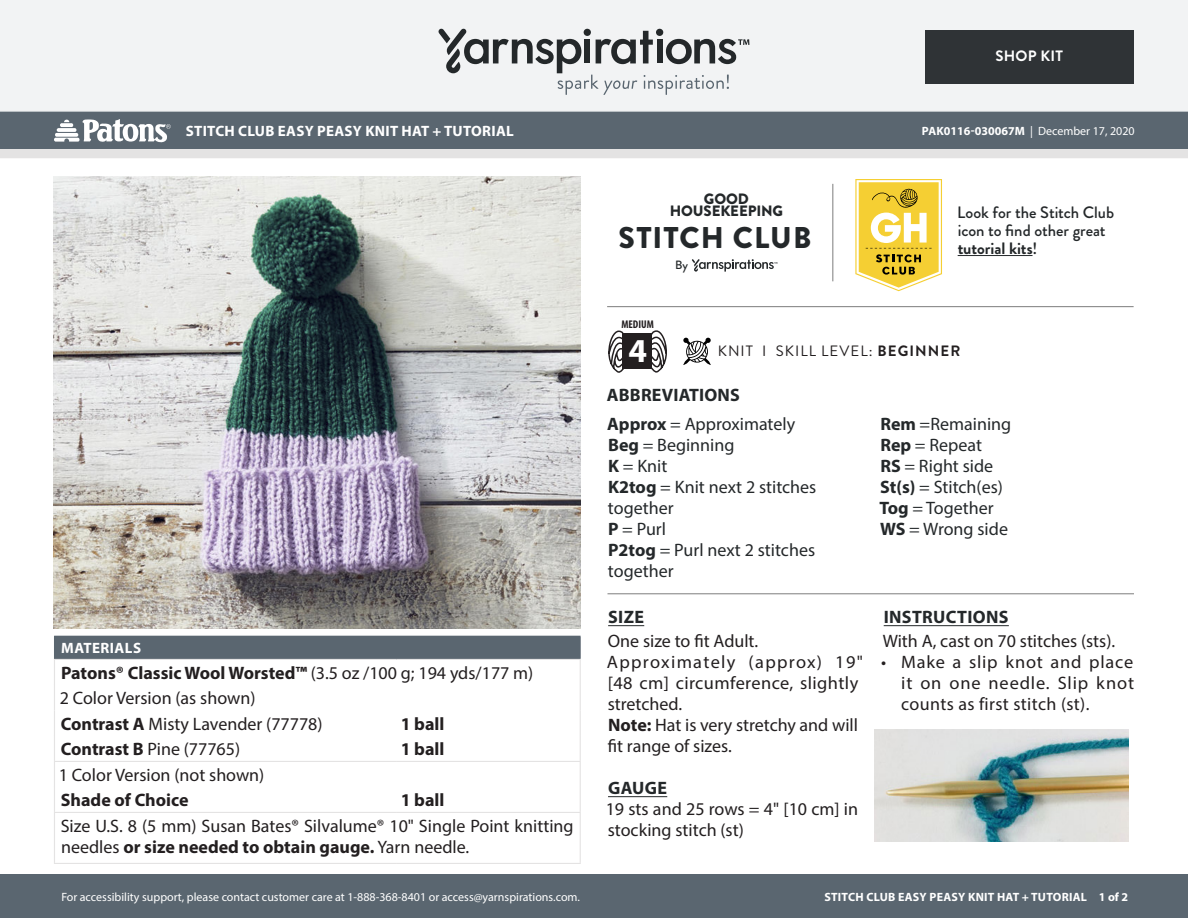
<style>
.page{position:relative;width:1188px;height:918px;background:#fff}
.page>*{position:absolute;margin:0;border:0;box-sizing:border-box;transform-origin:0 0}
.t1{font:700 33.6px "Myriad Pro";color:#fff}
.t2{font:900 30px "Brandon Grotesque";letter-spacing:.035em;color:#24282a}
.Abbreviations_-_With{font:18px/21px "Myriad Pro";color:#24282a}
.Materials_-_Needle{font:18px/21px "Myriad Pro";letter-spacing:.015em;color:#231f20;text-align:justify}
.Body_-__With_auto_st{font:18px/21px "Myriad Pro";color:#231f20}
.Material_-__Colors_i{font:18px "Myriad Pro";color:#231f20}
.Body_-__With_auto_st-2{font:18px/21px "Myriad Pro";letter-spacing:.02em;color:#231f20}
.Materials_-_Brand{font:700 18px "Myriad Pro";color:#231f20}
.Material_-__Colors_i-2{font:700 18px "Myriad Pro";color:#231f20}
.Body_-_HEADERS_-_Und{font:700 18px "Myriad Pro";letter-spacing:.02em;color:#24282a}
.Abbreviations_-__Hea{font:700 18px "Myriad Pro";letter-spacing:.01em;color:#24282a}
.Body_-__With_auto_st-3{font:700 18px "Myriad Pro";letter-spacing:.02em;color:#24282a}
.t3{font:500 16.5px/18px "Brandon Grotesque";color:#24282a}
.t4{font:700 16.5px "Brandon Grotesque";color:#24282a}
.Materials_-__Header{font:700 15px "Myriad Pro";letter-spacing:.02em;color:#fff}
.Type_of_pattern___Sk{font:15px "Brandon Grotesque";letter-spacing:.07em;color:#231f20}
.t5{font:900 15px/12px "Brandon Grotesque";letter-spacing:-.005em;color:#24282a;text-align:center}
.t6{font:700 15px "Brandon Grotesque";letter-spacing:.02em;color:#fff}
.t7{font:12px "Myriad Pro";color:#fff}
.t8{font:700 12px "Myriad Pro";letter-spacing:.02em;color:#fff}
.t9{font:500 12px "Brandon Grotesque";color:#24282a}
.t10{font:700 condensed 11.25px "Myriad Pro";color:#231f20}
.s1{font-weight:700}
.s2{font-weight:500}
.s3{font-weight:400}
</style>
<div class="page">
<div style="left:0;top:875px;width:1188px;height:43px;background:#5a6670"></div>
<div style="left:0;top:111px;width:1188px;height:38px;background:#5a6670"></div>
<div style="left:0;top:0;width:1188px;height:112px;background:#f2f3f4"></div>
<svg style="left:438px;top:29px;width:311px;height:66px"></svg>
<div style="left:925px;top:30px;width:209px;height:54px;background:#2f3336"></div>
<svg style="left:0;top:119px;width:1188px;height:39px"></svg>
<svg style="left:683px;top:338px;width:28px;height:27px"></svg>
<svg style="left:608px;top:330px;width:16px;height:43px"></svg>
<svg style="left:651px;top:330px;width:16px;height:43px"></svg>
<div style="left:622px;top:333px;width:30px;height:36px;background:#231f20"></div>
<img style="left:54px;top:177px;width:526px;height:451px">
<hr style="left:608px;top:625px;width:36px;height:1px;background:#24282a">
<hr style="left:608px;top:796px;width:59px;height:1px;background:#24282a">
<hr style="left:884px;top:625px;width:125px;height:1px;background:#24282a">
<div style="left:54px;top:636px;width:526px;height:23px;background:#5a6670"></div>
<hr style="left:396px;top:636px;width:185px;height:1px;background:#5a6670">
<hr style="left:54px;top:659px;width:342px;height:1px;background:#e4e3e3">
<hr style="left:396px;top:659px;width:185px;height:1px;background:#e4e3e3">
<svg style="left:54px;top:658px;width:1px;height:154px"></svg>
<svg style="left:580px;top:637px;width:1px;height:175px"></svg>
<hr style="left:54px;top:813px;width:1px;height:50px;background:#e4e3e3">
<hr style="left:54px;top:761px;width:342px;height:1px;background:#e4e3e3">
<hr style="left:396px;top:761px;width:185px;height:1px;background:#e4e3e3">
<hr style="left:54px;top:812px;width:342px;height:1px;background:#e4e3e3">
<hr style="left:396px;top:812px;width:185px;height:1px;background:#e4e3e3">
<hr style="left:580px;top:813px;width:1px;height:50px;background:#e4e3e3">
<hr style="left:54px;top:863px;width:342px;height:1px;background:#e4e3e3">
<hr style="left:396px;top:863px;width:185px;height:1px;background:#e4e3e3">
<hr style="left:608px;top:593px;width:526px;height:1px;background:#7d7d7d">
<img style="left:874px;top:730px;width:255px;height:112px">
<hr style="left:607px;top:306px;width:527px;height:1px;background:#7d7d7d">
<svg style="left:855px;top:179px;width:87px;height:112px"></svg>
<hr style="left:958px;top:255px;width:75px;height:1px;background:#24282a">
<svg style="left:692px;top:259px;width:85px;height:13px"></svg>
<hr style="left:832px;top:184px;width:1px;height:97px;background:#7d7d7d">
<p class="t6" style="left:995px;top:46px;width:69px">SHOP KIT</p>
<p class="Materials_-__Header" style="left:186px;top:121px;width:330px">STITCH CLUB EASY PEASY KNIT HAT + TUTORIAL</p>
<p class="t7" style="left:922px;top:124px;width:214px"><span class="s1">PAK0116-030067M</span> | December 17, 2020</p>
<p class="t5" style="left:670px;top:193px;width:115px">GOOD<br>HOUSEKEEPING</p>
<p class="t2" style="left:618px;top:216px;width:194px">STITCH CLUB</p>
<p class="t9" style="left:675px;top:256px;width:14px">By</p>
<p class="t3" style="left:957px;top:203px;width:158px">Look for the Stitch Club icon to find other great</p>
<p class="t4" style="left:958px;top:237px;width:81px">tutorial kits<span class="s2">!</span></p>
<p class="t10" style="left:621px;top:318px;width:34px">MEDIUM</p>
<p class="t1" style="left:629px;top:329px;width:20px">4</p>
<p class="Type_of_pattern___Sk" style="left:718px;top:340px;width:244px">KNIT I SKILL LEVEL: <span class="s1">BEGINNER</span></p>
<p class="Materials_-__Header" style="left:61px;top:639px;width:81px">MATERIALS</p>
<p class="Materials_-_Brand" style="left:61px;top:661px;width:474px">Patons® Classic Wool Worsted™ <span class="s3">(3.5 oz /100 g; 194 yds/177 m)</span></p>
<p class="Material_-__Colors_i" style="left:60px;top:687px;width:197px">2 Color Version (as shown)</p>
<p class="Material_-__Colors_i" style="left:61px;top:713px;width:263px"><span class="s1">Contrast A</span> Misty Lavender (77778)</p>
<p class="Material_-__Colors_i-2" style="left:401px;top:712px;width:45px">1 ball</p>
<p class="Material_-__Colors_i" style="left:61px;top:738px;width:181px"><span class="s1">Contrast B</span> Pine (77765)</p>
<p class="Material_-__Colors_i-2" style="left:401px;top:738px;width:45px">1 ball</p>
<p class="Material_-__Colors_i" style="left:59px;top:764px;width:207px">1 Color Version (not shown)</p>
<p class="Material_-__Colors_i-2" style="left:61px;top:789px;width:129px">Shade of Choice</p>
<p class="Material_-__Colors_i-2" style="left:401px;top:789px;width:45px">1 ball</p>
<p class="Materials_-_Needle" style="left:61px;top:815px;width:514px">Size U.S. 8 (5 mm) Susan Bates® Silvalume® 10" Single Point knitting needles <span class="s1">or size needed to obtain gauge.</span> Yarn needle.</p>
<p class="Abbreviations_-__Hea" style="left:607px;top:384px;width:135px">ABBREVIATIONS</p>
<p class="Abbreviations_-_With" style="left:607px;top:413px;width:189px"><span class="s1">Approx</span> = Approximately</p>
<p class="Abbreviations_-_With" style="left:608px;top:434px;width:128px"><span class="s1">Beg</span> = Beginning</p>
<p class="Abbreviations_-_With" style="left:608px;top:455px;width:61px"><span class="s1">K</span> = Knit</p>
<p class="Abbreviations_-_With" style="left:608px;top:476px;width:210px"><span class="s1">K2tog</span> = Knit next 2 stitches together</p>
<p class="Abbreviations_-_With" style="left:608px;top:518px;width:60px"><span class="s1">P</span> = Purl</p>
<p class="Abbreviations_-_With" style="left:608px;top:539px;width:209px"><span class="s1">P2tog</span> = Purl next 2 stitches together</p>
<p class="Body_-_HEADERS_-_Und" style="left:608px;top:605px;width:37px">SIZE</p>
<p class="Body_-__With_auto_st" style="left:608px;top:630px;width:152px">One size to fit Adult.</p>
<p class="Body_-__With_auto_st-2" style="left:607px;top:651px;width:258px">Approximately (approx) 19" [48 cm] circumference, slightly stretched.</p>
<p class="Body_-__With_auto_st" style="left:608px;top:714px;width:252px"><span class="s1">Note:</span> Hat is very stretchy and will fit range of sizes.</p>
<p class="Body_-__With_auto_st-3" style="left:608px;top:776px;width:61px">GAUGE</p>
<p class="Body_-__With_auto_st" style="left:606px;top:798px;width:254px">19 sts and 25 rows = 4" [10 cm] in stocking stitch (st)</p>
<p class="Abbreviations_-_With" style="left:880px;top:413px;width:132px"><span class="s1">Rem</span> =Remaining</p>
<p class="Abbreviations_-_With" style="left:880px;top:434px;width:103px"><span class="s1">Rep</span> = Repeat</p>
<p class="Abbreviations_-_With" style="left:880px;top:455px;width:114px"><span class="s1">RS</span> = Right side</p>
<p class="Abbreviations_-_With" style="left:880px;top:476px;width:124px"><span class="s1">St(s)</span> = Stitch(es)</p>
<p class="Abbreviations_-_With" style="left:879px;top:497px;width:116px"><span class="s1">Tog</span> = Together</p>
<p class="Abbreviations_-_With" style="left:880px;top:518px;width:129px"><span class="s1">WS</span> = Wrong side</p>
<p class="Body_-_HEADERS_-_Und" style="left:884px;top:605px;width:126px">INSTRUCTIONS</p>
<p class="Body_-__With_auto_st" style="left:883px;top:630px;width:234px">With A, cast on 70 stitches (sts).</p>
<p class="Materials_-_Needle" style="left:901px;top:651px;width:234px;text-indent:-20px">• Make a slip knot and place it on one needle. Slip knot counts as first stitch (st).</p>
<p class="t7" style="left:61px;top:889px;width:520px">For accessibility support, please contact customer care at 1-888-368-8401 or access@yarnspirations.com.</p>
<p class="t8" style="left:824px;top:889px;width:305px">STITCH CLUB EASY PEASY KNIT HAT + TUTORIAL 1 of 2</p>
</div>
